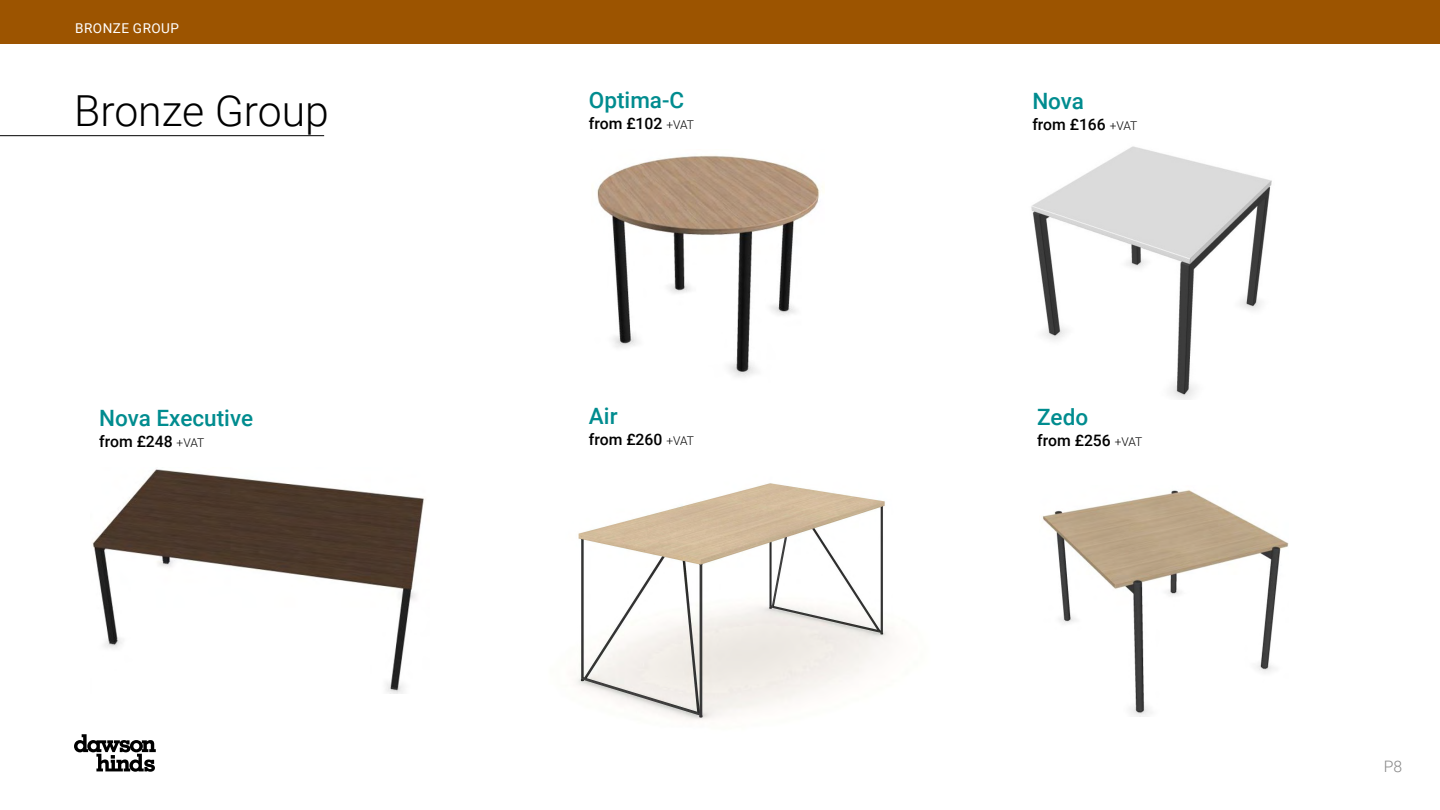
<style>
.page{position:relative;width:1440px;height:810px;background:#fff}
.page>*{position:absolute;margin:0;border:0;box-sizing:border-box;transform-origin:0 0}
.t1{font:300 42.75px "Roboto";color:#000}
.t2{font:500 22.5px "Roboto";color:#008c8f}
.t3{font:500 15.75px "Roboto";color:#000}
.t4{font:300 15.75px "Roboto";color:#878787}
.t5{font:13.58px "Roboto";letter-spacing:.035em;color:#fff}
.s1{font-weight:300;font-size:12px}
</style>
<div class="page">
<svg style="left:74px;top:734px;width:82px;height:38px"></svg>
<hr style="left:0;top:135px;width:324px;height:1px;background:#000">
<div style="left:0;top:0;width:1440px;height:44px;background:#9c5400"></div>
<img style="left:1042px;top:490px;width:246px;height:226px">
<img style="left:576px;top:483px;width:315px;height:237px">
<img style="left:1031px;top:146px;width:241px;height:253px">
<img style="left:92px;top:469px;width:332px;height:224px">
<img style="left:597px;top:155px;width:226px;height:222px">
<p class="t5" style="left:75px;top:19px;width:105px">BRONZE GROUP</p>
<h1 class="t1" style="left:74px;top:81px;width:256px">Bronze Group</h1>
<h2 class="t2" style="left:99px;top:402px;width:155px">Nova Executive</h2>
<p class="t3" style="left:99px;top:430px;width:107px">from £248 <span class="s1">+VAT</span></p>
<h2 class="t2" style="left:589px;top:84px;width:97px">Optima-C</h2>
<p class="t3" style="left:589px;top:112px;width:107px">from £102 <span class="s1">+VAT</span></p>
<h2 class="t2" style="left:589px;top:401px;width:30px">Air</h2>
<p class="t3" style="left:589px;top:429px;width:107px">from £260 <span class="s1">+VAT</span></p>
<h2 class="t2" style="left:1032px;top:85px;width:53px">Nova</h2>
<p class="t3" style="left:1032px;top:113px;width:107px">from £166 <span class="s1">+VAT</span></p>
<h2 class="t2" style="left:1037px;top:401px;width:52px">Zedo</h2>
<p class="t3" style="left:1037px;top:429px;width:107px">from £256 <span class="s1">+VAT</span></p>
<p class="t4" style="left:1384px;top:756px;width:20px">P8</p>
</div>
